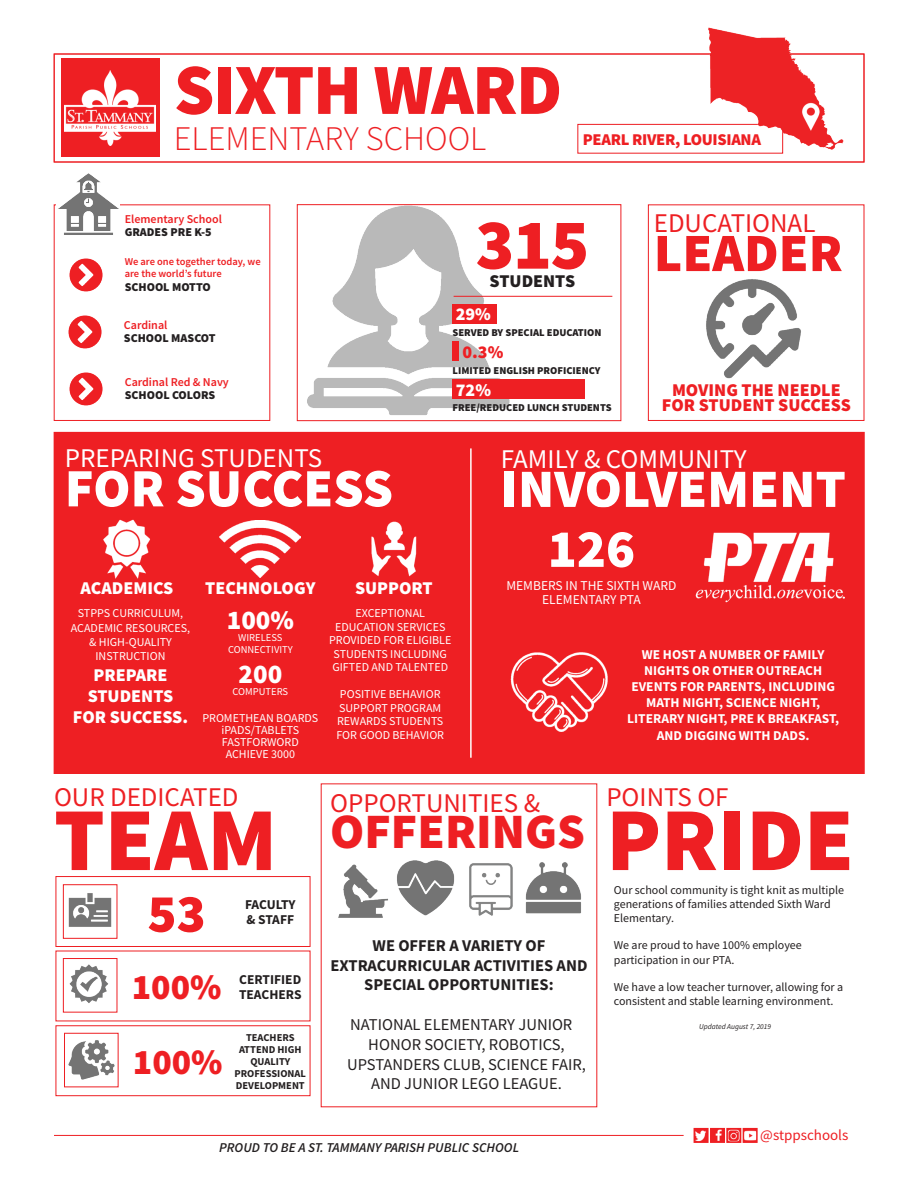
<style>
.page{position:relative;width:918px;height:1188px;background:#fff}
.page>*{position:absolute;margin:0;border:0;box-sizing:border-box;transform-origin:0 0}
.t1{font:900 90px "Source Sans Pro";color:#ee1f23}
.t2{font:900 72px "Source Sans Pro";letter-spacing:-.02em;color:#ee1f23}
.t3{font:900 54px "Source Sans Pro";color:#fff}
.t4{font:900 54px "Source Sans Pro";color:#ee1f23}
.t5{font:900 49.5px "Source Sans Pro";color:#ee1f23}
.t6{font:900 36px "Source Sans Pro";color:#ee1f23}
.t7{font:300 34.5px "Source Sans Pro";color:#ee1f23}
.t8{font:27px "Source Sans Pro";color:#ee1f23}
.t9{font:27px "Source Sans Pro";color:#fff}
.t10{font:900 27px "Source Sans Pro";color:#fff}
.t11{font:900 18px/21px "Source Sans Pro";color:#fff;text-align:center}
.t12{font:900 18px/15px "Source Sans Pro";color:#ee1f23;text-align:center}
.t13{font:900 18px "Source Sans Pro";color:#231f20}
.t14{font:16.5px "Source Sans Pro";color:#231f20}
.t15{font:700 16.5px/19.8px "Source Sans Pro";color:#231f20;text-align:center}
.t16{font:900 16.5px "Source Sans Pro";letter-spacing:-.02em;color:#ee1f23}
.t17{font:15px "Source Sans Pro";color:#ee1f23}
.t18{font:700 13.5px/16.2px "Source Sans Pro";color:#fff;text-align:center}
.t19{font:italic 600 13.5px "Source Sans Pro";color:#231f20}
.t20{font:13.5px/13.5px "Source Sans Pro";color:#fff;text-align:center}
.t21{font:700 13.5px/15px "Source Sans Pro";color:#231f20}
.t22{font:700 13.5px/15px "Source Sans Pro";letter-spacing:-.02em;color:#231f20}
.t23{font:12px/13.5px "Source Sans Pro";color:#fff;text-align:center}
.t24{font:12px/14.4px "Source Sans Pro";color:#231f20}
.t25{font:900 12px "Source Sans Pro";color:#231f20}
.t26{font:600 12px "Source Sans Pro";color:#ee1f23}
.t27{font:900 10.5px "Source Sans Pro";color:#231f20}
.t28{font:700 10.5px/12px "Source Sans Pro";color:#231f20;text-align:center}
.t29{font:600 10.5px/12px "Source Sans Pro";color:#ee1f23}
.t30{font:10.5px/12px "Source Sans Pro";color:#fff;text-align:center}
.t31{font:italic 7.5px "Source Sans Pro";color:#231f20}
</style>
<div class="page">
<img style="left:307px;top:206px;width:214px;height:209px">
<div style="left:297px;top:204px;width:324px;height:217px;border:1px solid #ee1f23"></div>
<div style="left:648px;top:205px;width:216px;height:216px;border:1px solid #ee1f23"></div>
<img style="left:69px;top:258px;width:34px;height:34px">
<img style="left:58px;top:173px;width:61px;height:62px">
<img style="left:68px;top:315px;width:34px;height:34px">
<img style="left:69px;top:372px;width:34px;height:34px">
<hr style="left:454px;top:296px;width:158px;height:1px;background:#ee1f23">
<div style="left:453px;top:304px;width:44px;height:20px;background:#ee1f23"></div>
<div style="left:453px;top:342px;width:6px;height:19px;background:#ee1f23"></div>
<div style="left:453px;top:379px;width:132px;height:20px;background:#ee1f23"></div>
<img style="left:68px;top:893px;width:44px;height:34px">
<div style="left:63px;top:885px;width:54px;height:54px;border:1px solid #ee1f23"></div>
<img style="left:338px;top:864px;width:50px;height:54px">
<img style="left:397px;top:860px;width:58px;height:56px">
<img style="left:469px;top:862px;width:112px;height:54px">
<div style="left:56px;top:876px;width:254px;height:71px;border:1px solid #ee1f23"></div>
<div style="left:56px;top:1026px;width:254px;height:70px;border:1px solid #ee1f23"></div>
<img style="left:69px;top:964px;width:40px;height:39px">
<div style="left:63px;top:958px;width:54px;height:54px;border:1px solid #ee1f23"></div>
<img style="left:68px;top:1040px;width:47px;height:40px">
<div style="left:64px;top:1033px;width:54px;height:54px;border:1px solid #ee1f23"></div>
<hr style="left:54px;top:1135px;width:630px;height:1px;background:#ee1f23">
<img style="left:697px;top:1131px;width:9px;height:9px">
<div style="left:694px;top:1128px;width:15px;height:15px;border:2px solid #ee1f23"></div>
<div style="left:710px;top:1128px;width:15px;height:15px;border:2px solid #ee1f23"></div>
<div style="left:726px;top:1128px;width:15px;height:15px;border:2px solid #ee1f23"></div>
<svg style="left:711px;top:1129px;width:44px;height:13px"></svg>
<div style="left:743px;top:1128px;width:15px;height:15px;border:2px solid #ee1f23"></div>
<div style="left:54px;top:432px;width:811px;height:342px;background:#ee1f23"></div>
<img style="left:220px;top:520px;width:81px;height:57px">
<img style="left:371px;top:521px;width:46px;height:56px">
<img style="left:103px;top:520px;width:47px;height:58px">
<img style="left:695px;top:532px;width:150px;height:71px">
<img style="left:510px;top:652px;width:98px;height:80px">
<svg style="left:61px;top:59px;width:99px;height:98px;fill:#ee1f23"></svg>
<div style="left:54px;top:54px;width:810px;height:108px;border:1px solid #ee1f23"></div>
<div style="left:578px;top:124px;width:205px;height:29px;border:1px solid #ee1f23"></div>
<img style="left:704px;top:27px;width:145px;height:123px">
<img style="left:800px;top:102px;width:22px;height:29px">
<hr style="left:470px;top:448px;width:2px;height:310px;background:#fff">
<img style="left:706px;top:279px;width:95px;height:100px">
<h2 class="t2" style="left:174px;top:40px;width:390px">SIXTH WARD</h2>
<h3 class="t7" style="left:174px;top:117px;width:314px">ELEMENTARY SCHOOL</h3>
<h3 class="t16" style="left:583px;top:128px;width:180px">PEARL RIVER, LOUISIANA</h3>
<p class="t26" style="left:125px;top:211px;width:99px">Elementary School</p>
<p class="t25" style="left:125px;top:224px;width:89px">GRADES PRE K-5</p>
<p class="t29" style="left:125px;top:256px;width:137px">We are one together today, we are the world’s future</p>
<p class="t25" style="left:125px;top:278px;width:88px">SCHOOL MOTTO</p>
<p class="t26" style="left:124px;top:317px;width:45px">Cardinal</p>
<p class="t25" style="left:124px;top:330px;width:93px">SCHOOL MASCOT</p>
<p class="t26" style="left:125px;top:374px;width:106px">Cardinal Red &amp; Navy</p>
<p class="t25" style="left:125px;top:387px;width:92px">SCHOOL COLORS</p>
<h3 class="t9" style="left:65px;top:441px;width:259px">PREPARING STUDENTS</h3>
<h3 class="t3" style="left:65px;top:451px;width:330px">FOR SUCCESS</h3>
<h2 class="t2" style="left:476px;top:195px;width:115px">315</h2>
<h3 class="t13" style="left:490px;top:268px;width:87px">STUDENTS</h3>
<h3 class="t11" style="left:456px;top:304px;width:37px">29%</h3>
<p class="t27" style="left:453px;top:325px;width:150px">SERVED BY SPECIAL EDUCATION</p>
<h3 class="t12" style="left:462px;top:344px;width:42px">0.3%</h3>
<p class="t27" style="left:453px;top:363px;width:149px">LIMITED ENGLISH PROFICIENCY</p>
<h3 class="t11" style="left:456px;top:379px;width:37px">72%</h3>
<p class="t27" style="left:453px;top:401px;width:161px">FREE/REDUCED LUNCH STUDENTS</p>
<h3 class="t8" style="left:654px;top:206px;width:163px">EDUCATIONAL</h3>
<h3 class="t4" style="left:654px;top:216px;width:190px">LEADER</h3>
<h3 class="t12" style="left:662px;top:382px;width:190px">MOVING THE NEEDLE<br>FOR STUDENT SUCCESS</h3>
<h3 class="t9" style="left:501px;top:442px;width:247px">FAMILY &amp; COMMUNITY</h3>
<h3 class="t3" style="left:501px;top:452px;width:346px">INVOLVEMENT</h3>
<h3 class="t11" style="left:81px;top:578px;width:94px">ACADEMICS</h3>
<h3 class="t11" style="left:205px;top:578px;width:112px">TECHNOLOGY</h3>
<h3 class="t11" style="left:355px;top:578px;width:79px">SUPPORT</h3>
<p class="t23" style="left:71px;top:606px;width:121px;line-height:14.4px">STPPS CURRICULUM,<br>ACADEMIC RESOURCES, &amp; HIGH-QUALITY<br>INSTRUCTION</p>
<h3 class="t11" style="left:73px;top:665px;width:117px">PREPARE<br>STUDENTS<br>FOR SUCCESS.</h3>
<p class="t23" style="left:329px;top:606px;width:124px">EXCEPTIONAL<br>EDUCATION SERVICES<br>PROVIDED FOR ELIGIBLE<br>STUDENTS INCLUDING<br>GIFTED AND TALENTED</p>
<p class="t23" style="left:336px;top:687px;width:109px">POSITIVE BEHAVIOR<br>SUPPORT PROGRAM<br>REWARDS STUDENTS<br>FOR GOOD BEHAVIOR</p>
<h3 class="t10" style="left:227px;top:601px;width:69px">100%</h3>
<p class="t30" style="left:228px;top:631px;width:66px">WIRELESS<br>CONNECTIVITY</p>
<h3 class="t10" style="left:239px;top:655px;width:45px">200</h3>
<p class="t30" style="left:233px;top:685px;width:57px">COMPUTERS</p>
<p class="t23" style="left:202px;top:711px;width:117px;line-height:12px">PROMETHEAN BOARDS iPADS/TABLETS<br>FASTFORWORD<br>ACHIEVE 3000</p>
<h3 class="t3" style="left:548px;top:512px;width:89px">126</h3>
<p class="t20" style="left:506px;top:579px;width:172px">MEMBERS IN THE SIXTH WARD<br>ELEMENTARY PTA</p>
<p class="t18" style="left:627px;top:646px;width:213px">WE HOST A NUMBER OF FAMILY<br>NIGHTS OR OTHER OUTREACH<br>EVENTS FOR PARENTS, INCLUDING<br>MATH NIGHT, SCIENCE NIGHT,<br>LITERARY NIGHT, PRE K BREAKFAST,<br>AND DIGGING WITH DADS.</p>
<h3 class="t8" style="left:54px;top:780px;width:186px">OUR DEDICATED</h3>
<h1 class="t1" style="left:54px;top:778px;width:225px">TEAM</h1>
<h3 class="t4" style="left:147px;top:876px;width:60px">53</h3>
<p class="t22" style="left:245px;top:897px;width:52px">FACULTY &amp; STAFF</p>
<h3 class="t6" style="left:132px;top:962px;width:91px">100%</h3>
<p class="t21" style="left:239px;top:971px;width:64px">CERTIFIED<br>TEACHERS</p>
<h3 class="t6" style="left:133px;top:1037px;width:91px">100%</h3>
<p class="t28" style="left:235px;top:1031px;width:73px">TEACHERS<br>ATTEND HIGH<br>QUALITY<br>PROFESSIONAL<br>DEVELOPMENT</p>
<h3 class="t8" style="left:330px;top:786px;width:211px">OPPORTUNITIES &amp;</h3>
<h3 class="t5" style="left:330px;top:797px;width:256px">OFFERINGS</h3>
<h3 class="t15" style="left:330px;top:935px;width:259px">WE OFFER A VARIETY OF<br>EXTRACURRICULAR ACTIVITIES AND<br>SPECIAL OPPORTUNITIES:</h3>
<h3 class="t14" style="left:350px;top:1014px;width:224px">NATIONAL ELEMENTARY JUNIOR</h3>
<h3 class="t14" style="left:368px;top:1034px;width:198px">HONOR SOCIETY, ROBOTICS,</h3>
<h3 class="t14" style="left:347px;top:1054px;width:240px">UPSTANDERS CLUB, SCIENCE FAIR,</h3>
<h3 class="t14" style="left:371px;top:1074px;width:192px">AND JUNIOR LEGO LEAGUE.</h3>
<p class="t19" style="left:219px;top:1139px;width:301px">PROUD TO BE A ST. TAMMANY PARISH PUBLIC SCHOOL</p>
<h3 class="t8" style="left:606px;top:780px;width:124px">POINTS OF</h3>
<h1 class="t1" style="left:606px;top:778px;width:249px">PRIDE</h1>
<p class="t24" style="left:614px;top:882px;width:232px">Our school community is tight knit as multiple generations of families attended Sixth Ward<br>Elementary.</p>
<p class="t24" style="left:614px;top:938px;width:190px">We are proud to have 100% employee participation in our PTA.</p>
<p class="t24" style="left:614px;top:979px;width:231px">We have a low teacher turnover, allowing for a consistent and stable learning environment.</p>
<p class="t31" style="left:699px;top:1021px;width:73px">Updated August 7, 2019</p>
<p class="t17" style="left:760px;top:1125px;width:90px">@stppschools</p>
</div>
